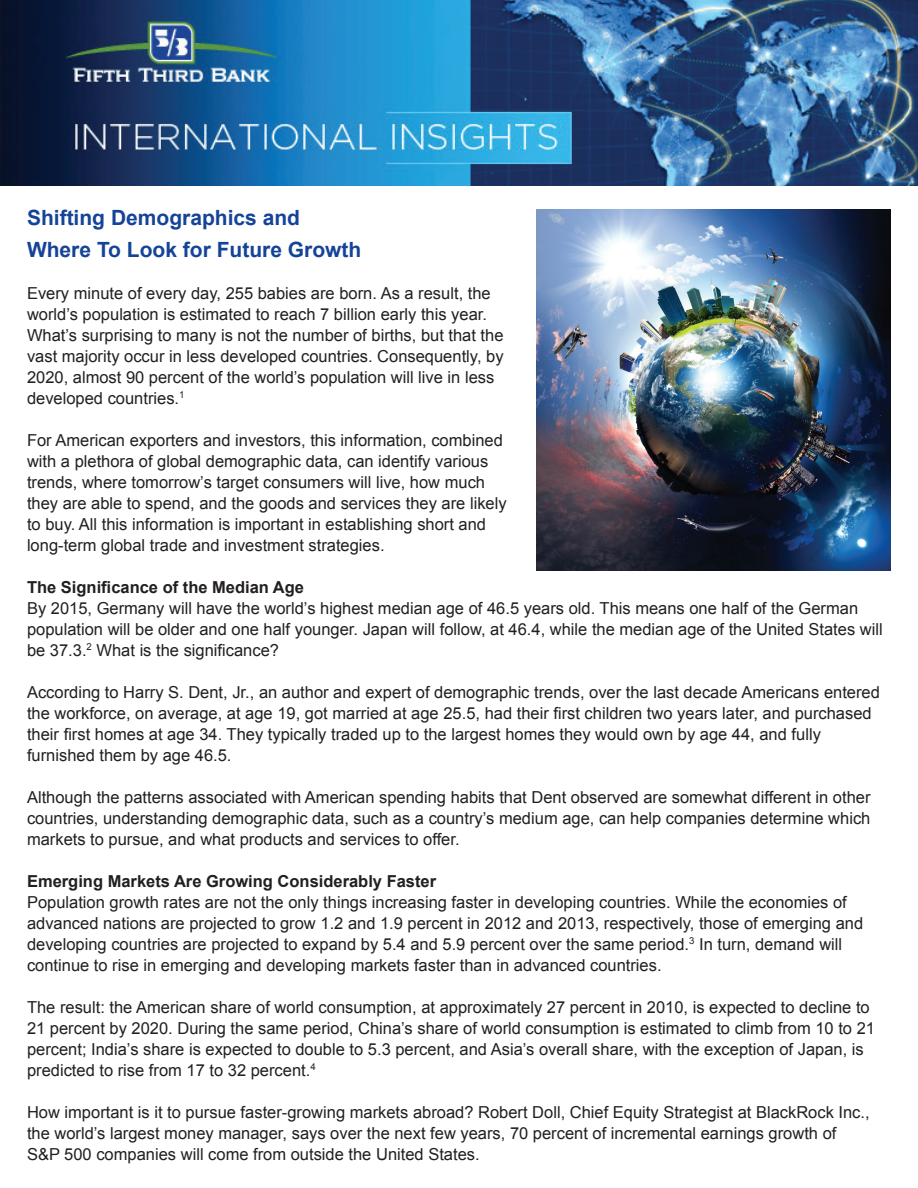
<style>
.page{position:relative;width:918px;height:1188px;background:#fff}
.page>*{position:absolute;margin:0;border:0;box-sizing:border-box;transform-origin:0 0}
.t1{font:700 21px/31.5px "Arial";color:#154398}
.t2{font:16.5px/21px "Arial";color:#231f20}
.t3{font:700 16.5px "Arial";color:#231f20}
</style>
<div class="page">
<img style="left:0;top:0;width:918px;height:186px">
<img style="left:537px;top:210px;width:354px;height:360px">
<p class="t1" style="left:27px;top:203px;width:336px">Shifting Demographics and<br>Where To Look for Future Growth</p>
<p class="t2" style="left:27px;top:283px;width:478px">Every minute of every day, 255 babies are born. As a result, the world’s population is estimated to reach 7 billion early this year.<br>What’s surprising to many is not the number of births, but that the vast majority occur in less developed countries. Consequently, by 2020, almost 90 percent of the world’s population will live in less developed countries.<sup>1</sup></p>
<p class="t2" style="left:27px;top:430px;width:481px">For American exporters and investors, this information, combined with a plethora of global demographic data, can identify various trends, where tomorrow’s target consumers will live, how much they are able to spend, and the goods and services they are likely to buy. All this information is important in establishing short and long-term global trade and investment strategies.</p>
<p class="t3" style="left:27px;top:576px;width:279px">The Significance of the Median Age</p>
<p class="t2" style="left:27px;top:598px;width:857px">By 2015, Germany will have the world’s highest median age of 46.5 years old. This means one half of the German population will be older and one half younger. Japan will follow, at 46.4, while the median age of the United States will be 37.3.<sup>2</sup> What is the significance?</p>
<p class="t2" style="left:27px;top:682px;width:854px">According to Harry S. Dent, Jr., an author and expert of demographic trends, over the last decade Americans entered the workforce, on average, at age 19, got married at age 25.5, had their first children two years later, and purchased their first homes at age 34. They typically traded up to the largest homes they would own by age 44, and fully furnished them by age 46.5.</p>
<p class="t2" style="left:27px;top:787px;width:845px;text-align:justify">Although the patterns associated with American spending habits that Dent observed are somewhat different in other countries, understanding demographic data, such as a country’s medium age, can help companies determine which markets to pursue, and what products and services to offer.</p>
<p class="t3" style="left:27px;top:870px;width:411px">Emerging Markets Are Growing Considerably Faster</p>
<p class="t2" style="left:27px;top:892px;width:838px">Population growth rates are not the only things increasing faster in developing countries. While the economies of advanced nations are projected to grow 1.2 and 1.9 percent in 2012 and 2013, respectively, those of emerging and developing countries are projected to expand by 5.4 and 5.9 percent over the same period.<sup>3</sup> In turn, demand will continue to rise in emerging and developing markets faster than in advanced countries.</p>
<p class="t2" style="left:27px;top:997px;width:850px">The result: the American share of world consumption, at approximately 27 percent in 2010, is expected to decline to 21 percent by 2020. During the same period, China’s share of world consumption is estimated to climb from 10 to 21 percent; India’s share is expected to double to 5.3 percent, and Asia’s overall share, with the exception of Japan, is predicted to rise from 17 to 32 percent.<sup>4</sup></p>
<p class="t2" style="left:27px;top:1102px;width:844px">How important is it to pursue faster-growing markets abroad? Robert Doll, Chief Equity Strategist at BlackRock Inc., the world’s largest money manager, says over the next few years, 70 percent of incremental earnings growth of<br>S&amp;P 500 companies will come from outside the United States.</p>
</div>
